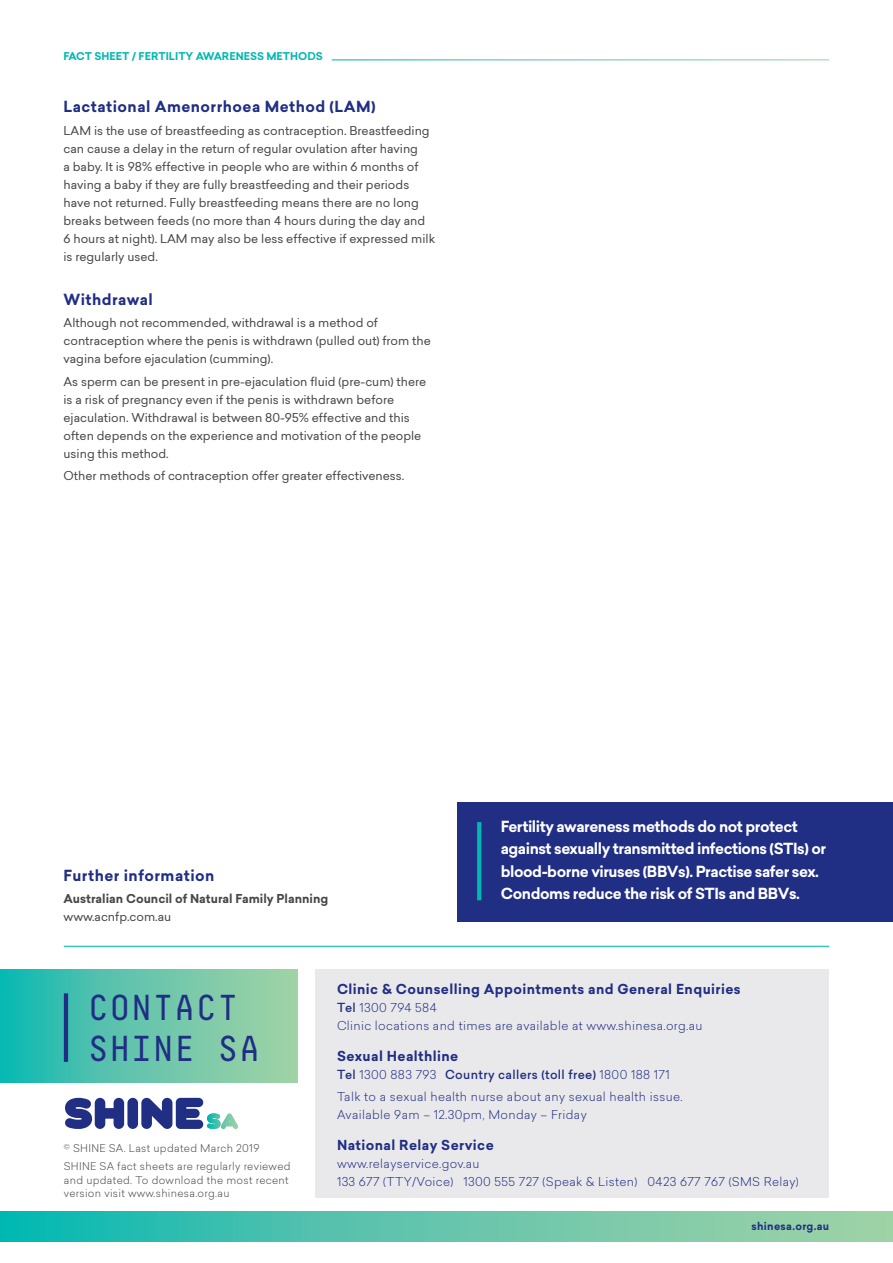
<style>
.page{position:relative;width:893px;height:1263px;background:#fff}
.page>*{position:absolute;margin:0;border:0;box-sizing:border-box;transform-origin:0 0}
._02_Page_Heading{font:36px/40.5px "Decima Mono";color:#202e84}
.t1{font:700 15px/22.5px "Sailec";letter-spacing:-.03em;color:#fff}
._09_Footer{font:700 15px "Sailec";letter-spacing:.03em;color:#202e84}
._09_Footer-2{font:700 13.5px "Sailec";letter-spacing:.03em;color:#202e84}
._09_Footer-3{font:12px/18px "Sailec";color:#484648}
._09_Footer-4{font:300 12px/18px "Sailec";letter-spacing:.03em;color:#202e84}
.t2{font:700 12px/18px "Sailec";color:#484648}
._09_Footer-5{font:500 12px "Sailec";letter-spacing:.03em;color:#202e84}
._09_Footer-6{font:300 10.5px/13.5px "Sailec";letter-spacing:.03em;color:#484648}
._08_Header_Page_Numb{font:700 10.5px "Sailec";color:#00b8b2}
._09_Footer-7{font:700 10.5px "Sailec";letter-spacing:.03em;color:#202e84}
.s1{font-weight:400}
.s2{font-weight:500}
.s3{font-weight:300}
</style>
<div class="page">
<svg style="left:0;top:1211px;width:893px;height:31px;background:#5dc5ac"></svg>
<div style="left:457px;top:801px;width:436px;height:120px;background:#202e84"></div>
<svg style="left:477px;top:822px;width:4px;height:78px"></svg>
<hr style="left:64px;top:946px;width:765px;height:1px;background:#00b8b2">
<svg style="left:0;top:969px;width:298px;height:113px;background:#61c5ac"></svg>
<div style="left:315px;top:969px;width:514px;height:229px;background:#e9e9eb"></div>
<hr style="left:64px;top:993px;width:4px;height:69px;background:#202e84">
<div style="left:127px;top:1098px;width:11px;height:31px;background:#202e84;border-radius:5px"></div>
<svg style="left:65px;top:1098px;width:59px;height:31px"></svg>
<svg style="left:141px;top:1098px;width:97px;height:31px"></svg>
<p class="_08_Header_Page_Numb" style="left:64px;top:48px;width:261px">FACT SHEET / FERTILITY AWARENESS METHODS</p>
<p class="_09_Footer" style="left:64px;top:96px;width:314px">Lactational Amenorrhoea Method (LAM)</p>
<p class="_09_Footer-3" style="left:64px;top:121px;width:373px">LAM is the use of breastfeeding as contraception. Breastfeeding can cause a delay in the return of regular ovulation after having<br>a baby. It is 98% effective in people who are within 6 months of having a baby if they are fully breastfeeding and their periods have not returned. Fully breastfeeding means there are no long breaks between feeds (no more than 4 hours during the day and 6 hours at night). LAM may also be less effective if expressed milk is regularly used.</p>
<p class="_09_Footer" style="left:64px;top:289px;width:91px">Withdrawal</p>
<p class="_09_Footer-3" style="left:64px;top:314px;width:369px">Although not recommended, withdrawal is a method of contraception where the penis is withdrawn (pulled out) from the vagina before ejaculation (cumming).</p>
<p class="_09_Footer-3" style="left:64px;top:372px;width:364px">As sperm can be present in pre-ejaculation fluid (pre-cum) there is a risk of pregnancy even if the penis is withdrawn before ejaculation. Withdrawal is between 80-95% effective and this often depends on the experience and motivation of the people using this method.</p>
<p class="_09_Footer-3" style="left:64px;top:466px;width:342px">Other methods of contraception offer greater effectiveness.</p>
<p class="_09_Footer" style="left:64px;top:864px;width:152px">Further information</p>
<p class="t2" style="left:64px;top:890px;width:266px">Australian Council of Natural Family Planning <span class="s1">www.acnfp.com.au</span></p>
<p class="t1" style="left:501px;top:815px;width:327px">Fertility awareness methods do not protect against sexually transmitted infections (STIs) or blood-borne viruses (BBVs). Practise safer sex.<br>Condoms reduce the risk of STIs and BBVs.</p>
<p class="_02_Page_Heading" style="left:88px;top:987px;width:174px">CONTACT<br>SHINE SA</p>
<p class="_09_Footer-6" style="left:64px;top:1141px;width:197px">© SHINE SA. Last updated March 2019</p>
<p class="_09_Footer-6" style="left:64px;top:1159px;width:228px">SHINE SA fact sheets are regularly reviewed and updated. To download the most recent version visit www.shinesa.org.au</p>
<p class="_09_Footer-2" style="left:337px;top:979px;width:405px">Clinic &amp; Counselling Appointments and General Enquiries</p>
<p class="_09_Footer-4" style="left:337px;top:998px;width:367px"><span class="s2">Tel</span> 1300 794 584<br>Clinic locations and times are available at www.shinesa.org.au</p>
<p class="_09_Footer-2" style="left:337px;top:1046px;width:123px">Sexual Healthline</p>
<p class="_09_Footer-5" style="left:337px;top:1066px;width:334px">Tel <span class="s3">1300 883 793</span> Country callers (toll free) <span class="s3">1800 188 171</span></p>
<p class="_09_Footer-4" style="left:337px;top:1087px;width:347px">Talk to a sexual health nurse about any sexual health issue.<br>Available 9am – 12.30pm, Monday – Friday</p>
<p class="_09_Footer-2" style="left:337px;top:1135px;width:158px">National Relay Service</p>
<p class="_09_Footer-4" style="left:337px;top:1154px;width:463px">www.relayservice.gov.au<br>133 677 (TTY/Voice) 1300 555 727 (Speak &amp; Listen) 0423 677 767 (SMS Relay)</p>
<p class="_09_Footer-7" style="left:751px;top:1218px;width:79px">shinesa.org.au</p>
</div>
